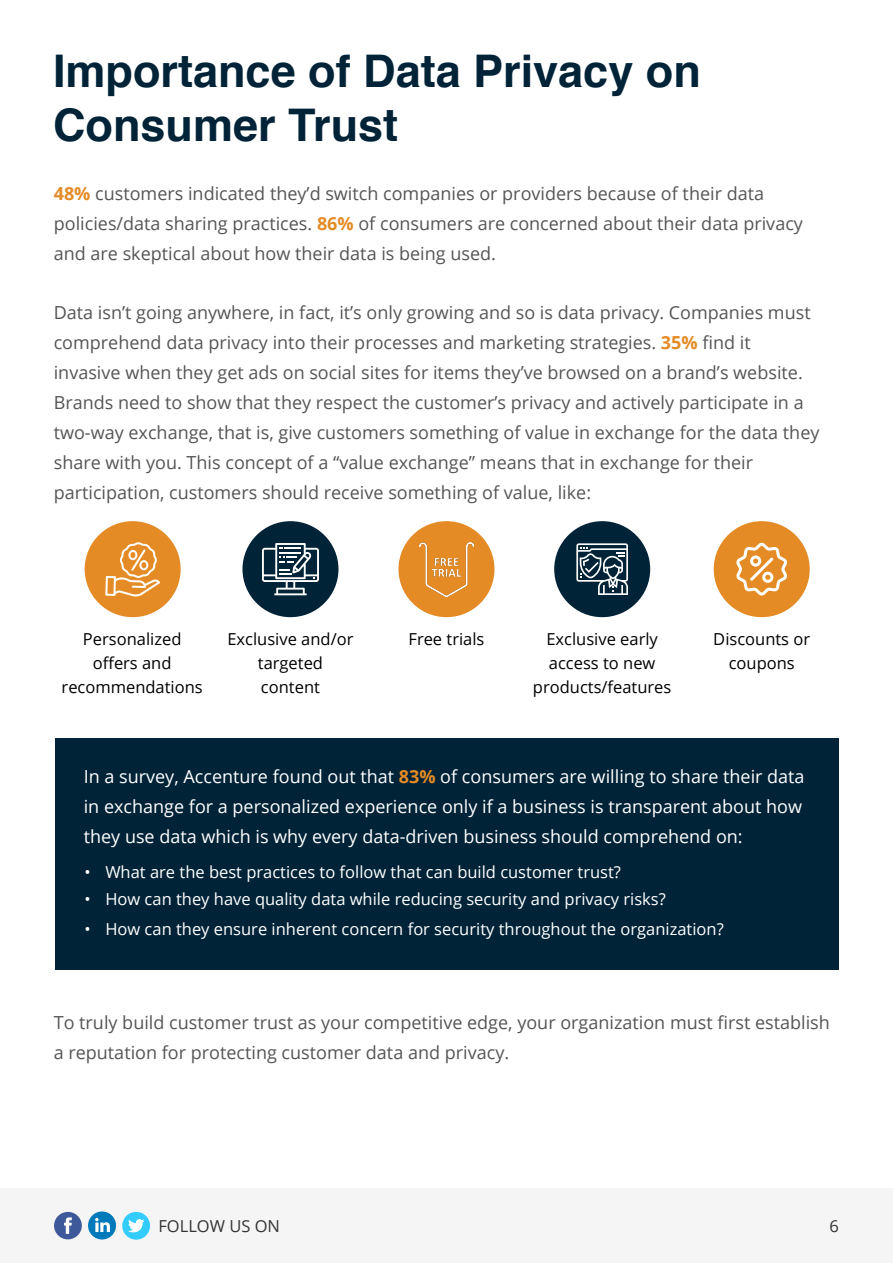
<style>
.page{position:relative;width:893px;height:1263px;background:#fff}
.page>*{position:absolute;margin:0;border:0;box-sizing:border-box;transform-origin:0 0}
.t1{font:700 45px/54px "Helvetica";color:#002338}
.t2{font:18px/30px "Open Sans";color:#555}
.t3{font:18px/30px "Open Sans";color:#fff}
.t4{font:16.5px "Open Sans";color:#fff}
.t5{font:16.5px/24px "Open Sans";color:#000;text-align:center}
.t6{font:16.5px "Open Sans";color:#333}
.s1{font-weight:700;color:#e48b25}
</style>
<div class="page">
<div style="left:0;top:1188px;width:893px;height:75px;background:#f5f5f5"></div>
<div style="left:122px;top:1212px;width:28px;height:27px;background:#3cf;border-radius:50%"></div>
<svg style="left:128px;top:1219px;width:16px;height:14px"></svg>
<div style="left:88px;top:1211px;width:28px;height:28px;background:#007aba;border-radius:50%"></div>
<svg style="left:95px;top:1218px;width:15px;height:14px"></svg>
<div style="left:54px;top:1212px;width:28px;height:27px;background:#3d5999;border-radius:50%"></div>
<svg style="left:64px;top:1217px;width:8px;height:17px"></svg>
<div style="left:55px;top:739px;width:783px;height:231px;background:#002338"></div>
<div style="left:85px;top:521px;width:96px;height:96px;background:#e48b25;border-radius:50%"></div>
<svg style="left:105px;top:542px;width:55px;height:54px"></svg>
<div style="left:242px;top:521px;width:96px;height:96px;background:#002338;border-radius:50%"></div>
<svg style="left:262px;top:543px;width:57px;height:52px"></svg>
<div style="left:398px;top:521px;width:96px;height:96px;background:#e48b25;border-radius:50%"></div>
<img style="left:419px;top:542px;width:55px;height:54px">
<div style="left:554px;top:521px;width:96px;height:96px;background:#002338;border-radius:50%"></div>
<svg style="left:576px;top:543px;width:52px;height:52px"></svg>
<div style="left:714px;top:521px;width:96px;height:96px;background:#e48b25;border-radius:50%"></div>
<svg style="left:736px;top:543px;width:51px;height:53px"></svg>
<h1 class="t1" style="left:53px;top:44px;width:649px">Importance of Data Privacy on<br>Consumer Trust</h1>
<p class="t2" style="left:54px;top:178px;width:751px"><span class="s1">48%</span> customers indicated they’d switch companies or providers because of their data policies/data sharing practices. <span class="s1">86%</span> of consumers are concerned about their data privacy and are skeptical about how their data is being used.</p>
<p class="t2" style="left:54px;top:297px;width:767px">Data isn’t going anywhere, in fact, it’s only growing and so is data privacy. Companies must comprehend data privacy into their processes and marketing strategies. <span class="s1">35%</span> find it invasive when they get ads on social sites for items they’ve browsed on a brand’s website.<br>Brands need to show that they respect the customer’s privacy and actively participate in a two-way exchange, that is, give customers something of value in exchange for the data they share with you. This concept of a “value exchange” means that in exchange for their participation, customers should receive something of value, like:</p>
<p class="t5" style="left:62px;top:626px;width:143px">Personalized offers and recommendations</p>
<p class="t5" style="left:227px;top:626px;width:128px">Exclusive and/or targeted content</p>
<p class="t5" style="left:408px;top:626px;width:77px">Free trials</p>
<p class="t5" style="left:533px;top:626px;width:140px">Exclusive early access to new products/features</p>
<p class="t5" style="left:713px;top:627px;width:98px">Discounts or coupons</p>
<p class="t3" style="left:84px;top:761px;width:722px">In a survey, Accenture found out that <span class="s1">83%</span> of consumers are willing to share their data in exchange for a personalized experience only if a business is transparent about how they use data which is why every data-driven business should comprehend on:</p>
<p class="t4" style="left:84px;top:861px;width:538px">• What are the best practices to follow that can build customer trust?</p>
<p class="t4" style="left:84px;top:888px;width:583px">• How can they have quality data while reducing security and privacy risks?</p>
<p class="t4" style="left:84px;top:918px;width:641px">• How can they ensure inherent concern for security throughout the organization?</p>
<p class="t2" style="left:54px;top:1007px;width:778px">To truly build customer trust as your competitive edge, your organization must first establish a reputation for protecting customer data and privacy.</p>
<p class="t6" style="left:158px;top:1215px;width:123px">FOLLOW US ON</p>
<p class="t6" style="left:829px;top:1215px;width:11px">6</p>
</div>
